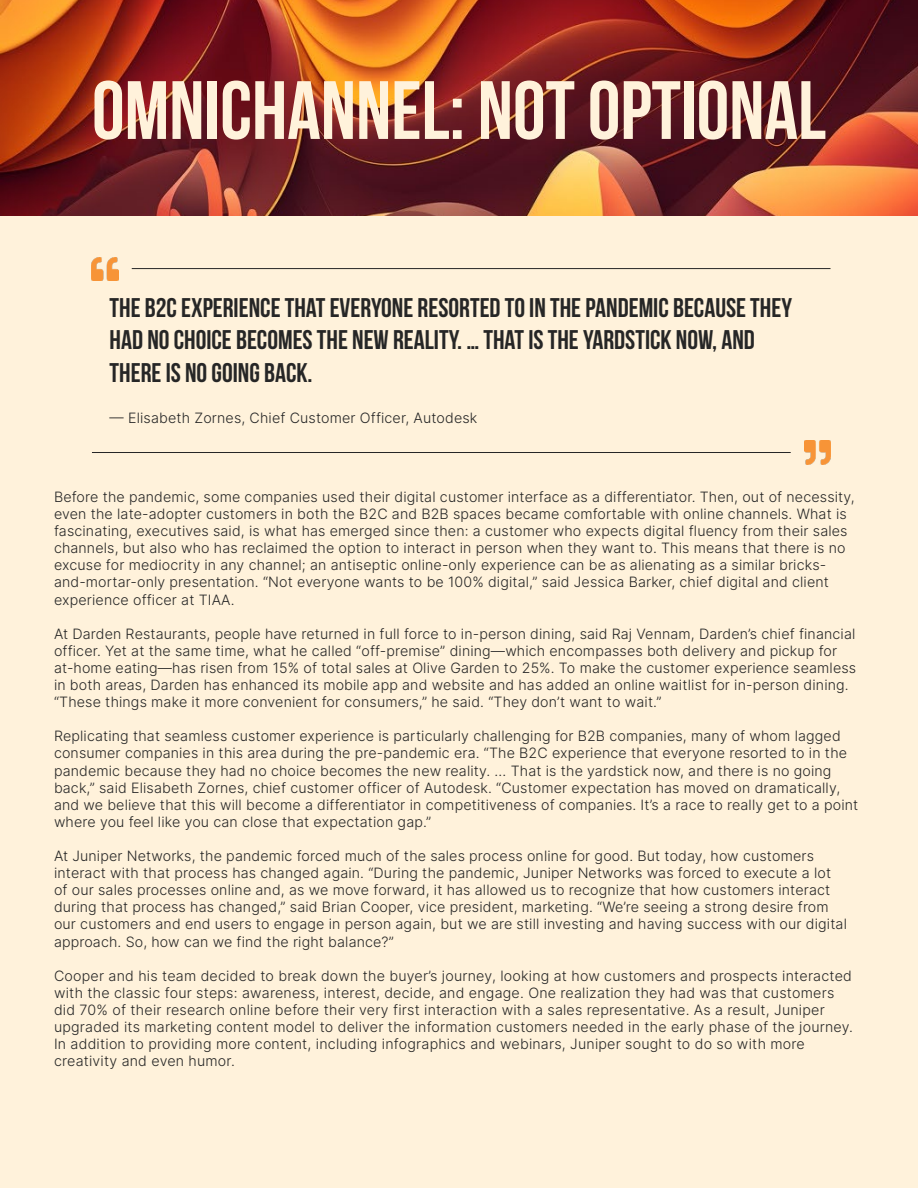
<style>
.page{position:relative;width:918px;height:1188px;background:#fff2db}
.page>*{position:absolute;margin:0;border:0;box-sizing:border-box;transform-origin:0 0}
.t1{font:700 82.5px "Bebas Neue";color:#fff2db}
.t2{font:700 27px/32.4px "Bebas Neue";color:#262626}
.t3{font:300 14.25px/17.1px "Inter";letter-spacing:.01em;color:#262626}
</style>
<div class="page">
<img style="left:0;top:0;width:918px;height:216px">
<img style="left:92px;top:257px;width:26px;height:23px">
<hr style="left:132px;top:268px;width:699px;height:1px;background:#262626">
<img style="left:804px;top:441px;width:27px;height:23px">
<hr style="left:92px;top:452px;width:699px;height:1px;background:#262626">
<h1 class="t1" style="left:92px;top:65px;width:736px">OMNICHANNEL: NOT OPTIONAL</h1>
<h2 class="t2" style="left:110px;top:291px;width:684px">THE B2C EXPERIENCE THAT EVERYONE RESORTED TO IN THE PANDEMIC BECAUSE THEY<br>HAD NO CHOICE BECOMES THE NEW REALITY. … THAT IS THE YARDSTICK NOW, AND<br>THERE IS NO GOING BACK.</h2>
<p class="t3" style="left:110px;top:409px;width:369px">— Elisabeth Zornes, Chief Customer Officer, Autodesk</p>
<p class="t3" style="left:54px;top:488px;width:802px">Before the pandemic, some companies used their digital customer interface as a differentiator. Then, out of necessity, even the late-adopter customers in both the B2C and B2B spaces became comfortable with online channels. What is fascinating, executives said, is what has emerged since then: a customer who expects digital fluency from their sales channels, but also who has reclaimed the option to interact in person when they want to. This means that there is no excuse for mediocrity in any channel; an antiseptic online-only experience can be as alienating as a similar bricks&shy;and-mortar-only presentation. “Not everyone wants to be 100% digital,” said Jessica Barker, chief digital and client experience officer at TIAA.</p>
<p class="t3" style="left:54px;top:625px;width:804px">At Darden Restaurants, people have returned in full force to in-person dining, said Raj Vennam, Darden’s chief financial officer. Yet at the same time, what he called “off-premise” dining—which encompasses both delivery and pickup for at-home eating—has risen from 15% of total sales at Olive Garden to 25%. To make the customer experience seamless in both areas, Darden has enhanced its mobile app and website and has added an online waitlist for in-person dining. “These things make it more convenient for consumers,” he said. “They don’t want to wait.”</p>
<p class="t3" style="left:54px;top:727px;width:806px">Replicating that seamless customer experience is particularly challenging for B2B companies, many of whom lagged consumer companies in this area during the pre-pandemic era. “The B2C experience that everyone resorted to in the pandemic because they had no choice becomes the new reality. … That is the yardstick now, and there is no going back,” said Elisabeth Zornes, chief customer officer of Autodesk. “Customer expectation has moved on dramatically, and we believe that this will become a differentiator in competitiveness of companies. It’s a race to really get to a point where you feel like you can close that expectation gap.”</p>
<p class="t3" style="left:54px;top:847px;width:794px">At Juniper Networks, the pandemic forced much of the sales process online for good. But today, how customers interact with that process has changed again. “During the pandemic, Juniper Networks was forced to execute a lot of our sales processes online and, as we move forward, it has allowed us to recognize that how customers interact during that process has changed,” said Brian Cooper, vice president, marketing. “We’re seeing a strong desire from our customers and end users to engage in person again, but we are still investing and having success with our digital approach. So, how can we find the right balance?”</p>
<p class="t3" style="left:54px;top:967px;width:801px">Cooper and his team decided to break down the buyer’s journey, looking at how customers and prospects interacted with the classic four steps: awareness, interest, decide, and engage. One realization they had was that customers did 70% of their research online before their very first interaction with a sales representative. As a result, Juniper upgraded its marketing content model to deliver the information customers needed in the early phase of the journey.<br>In addition to providing more content, including infographics and webinars, Juniper sought to do so with more creativity and even humor.</p>
</div>
